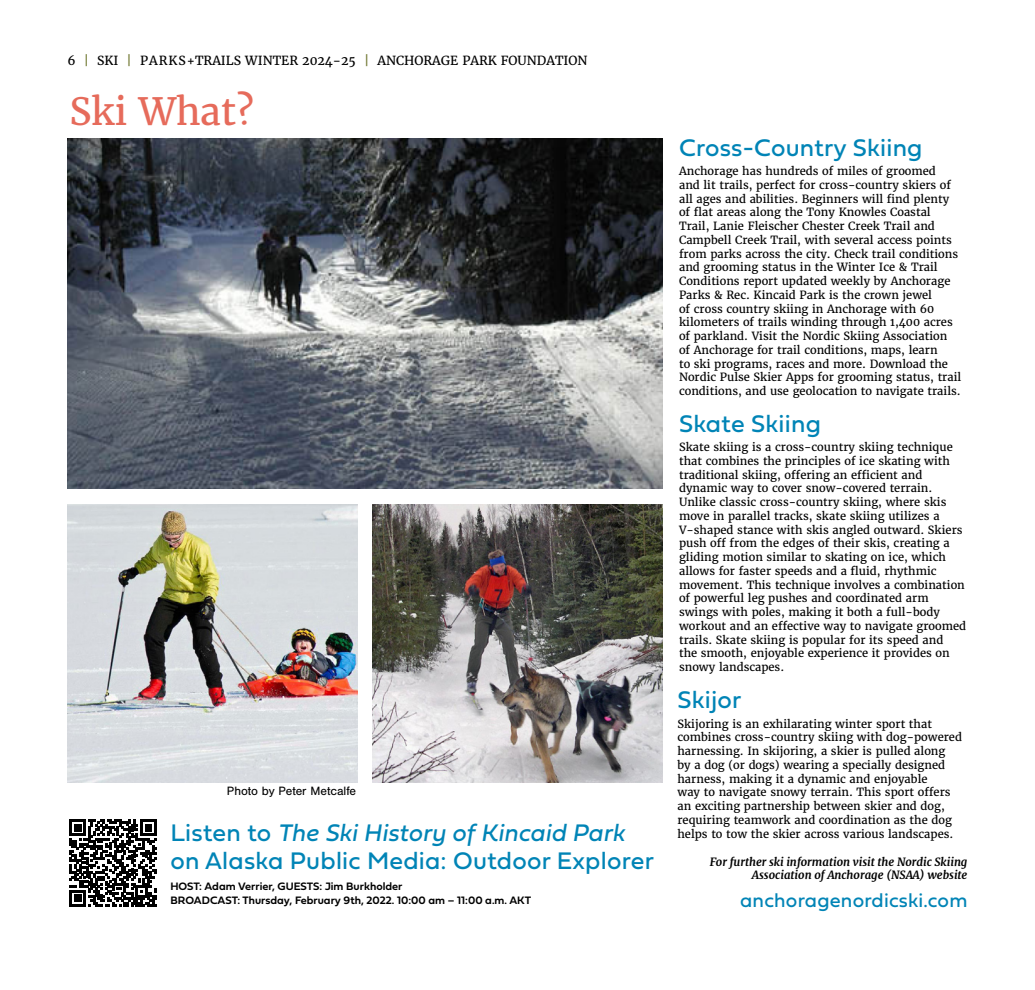
<style>
.page{position:relative;width:1035px;height:990px;background:#fff}
.page>*{position:absolute;margin:0;border:0;box-sizing:border-box;transform-origin:0 0}
.t1{font:37.5px "Merriweather";letter-spacing:-.01em;color:#e66b5b}
.t2{font:25px "Fieldwork Geo Regular";letter-spacing:.01em;color:#0084b6}
.t3{font:italic 25px "Fieldwork";letter-spacing:.01em;color:#0084b6}
.t4{font:20px "Fieldwork Geo Regular";letter-spacing:.01em;color:#0084b6}
.t5{font:12.5px "Merriweather";color:#000}
.t6{font:12.5px "Nimbus San";color:#000}
.t7{font:11.25px/13.8px "Merriweather";color:#000}
.t8{font:11.25px/13.8px "Fieldwork Geo Demibold";color:#000}
.t9{font:italic 700 11.25px/13.8px "Merriweather";color:#000;text-align:right}
.s1{color:#737a35}
.s2{font-family:"Fieldwork Geo Regular";font-style:normal}
</style>
<div class="page">
<img style="left:68px;top:139px;width:594px;height:350px">
<img style="left:68px;top:505px;width:290px;height:278px">
<img style="left:372px;top:505px;width:290px;height:278px">
<svg style="left:69px;top:819px;width:88px;height:88px"></svg>
<p class="t5" style="left:68px;top:53px;width:45px">6 <span class="s1">|</span> Ski</p>
<p class="t5" style="left:127px;top:53px;width:462px"><span class="s1">|</span> PARKS+TRAILS WINTER 2024-25 <span class="s1">|</span> ANCHORAGE PARK FOUNDATION</p>
<h1 class="t1" style="left:69px;top:88px;width:186px">Ski What?</h1>
<h2 class="t2" style="left:679px;top:128px;width:245px">Cross-Country Skiing</h2>
<p class="t7" style="left:679px;top:164px;width:284px">Anchorage has hundreds of miles of groomed<br>and lit trails, perfect for cross-country skiers of all ages and abilities. Beginners will find plenty of flat areas along the Tony Knowles Coastal Trail, Lanie Fleischer Chester Creek Trail and Campbell Creek Trail, with several access points from parks across the city. Check trail conditions and grooming status in the Winter Ice &amp; Trail Conditions report updated weekly by Anchorage Parks &amp; Rec. Kincaid Park is the crown jewel<br>of cross country skiing in Anchorage with 60 kilometers of trails winding through 1,400 acres of parkland. Visit the Nordic Skiing Association of Anchorage for trail conditions, maps, learn<br>to ski programs, races and more. Download the Nordic Pulse Skier Apps for grooming status, trail conditions, and use geolocation to navigate trails.</p>
<h2 class="t2" style="left:679px;top:404px;width:143px">Skate Skiing</h2>
<p class="t7" style="left:679px;top:440px;width:289px">Skate skiing is a cross-country skiing technique that combines the principles of ice skating with traditional skiing, offering an efficient and dynamic way to cover snow-covered terrain.<br>Unlike classic cross-country skiing, where skis move in parallel tracks, skate skiing utilizes a V-shaped stance with skis angled outward. Skiers push off from the edges of their skis, creating a gliding motion similar to skating on ice, which allows for faster speeds and a fluid, rhythmic movement. This technique involves a combination of powerful leg pushes and coordinated arm swings with poles, making it both a full-body workout and an effective way to navigate groomed trails. Skate skiing is popular for its speed and<br>the smooth, enjoyable experience it provides on snowy landscapes.</p>
<h2 class="t2" style="left:678px;top:680px;width:65px">Skijor</h2>
<p class="t7" style="left:678px;top:717px;width:286px">Skijoring is an exhilarating winter sport that combines cross-country skiing with dog-powered harnessing. In skijoring, a skier is pulled along<br>by a dog (or dogs) wearing a specially designed harness, making it a dynamic and enjoyable<br>way to navigate snowy terrain. This sport offers an exciting partnership between skier and dog, requiring teamwork and coordination as the dog helps to tow the skier across various landscapes.</p>
<p class="t6" style="left:227px;top:784px;width:131px">Photo by Peter Metcalfe</p>
<h2 class="t3" style="left:170px;top:813px;width:456px"><span class="s2">Listen to</span> The Ski History of Kincaid Park</h2>
<h2 class="t2" style="left:170px;top:841px;width:485px">on Alaska Public Media: Outdoor Explorer</h2>
<p class="t9" style="left:710px;top:855px;width:259px">For further ski information visit the Nordic Skiing<br>Association of Anchorage (NSAA) website</p>
<h3 class="t4" style="left:740px;top:885px;width:229px">anchoragenordicski.com</h3>
<p class="t8" style="left:170px;top:879px;width:362px">HOST: Adam Verrier, GUESTS: Jim Burkholder<br>BROADCAST: Thursday, February 9th, 2022. 10:00 am – 11:00 a.m. AKT</p>
</div>
